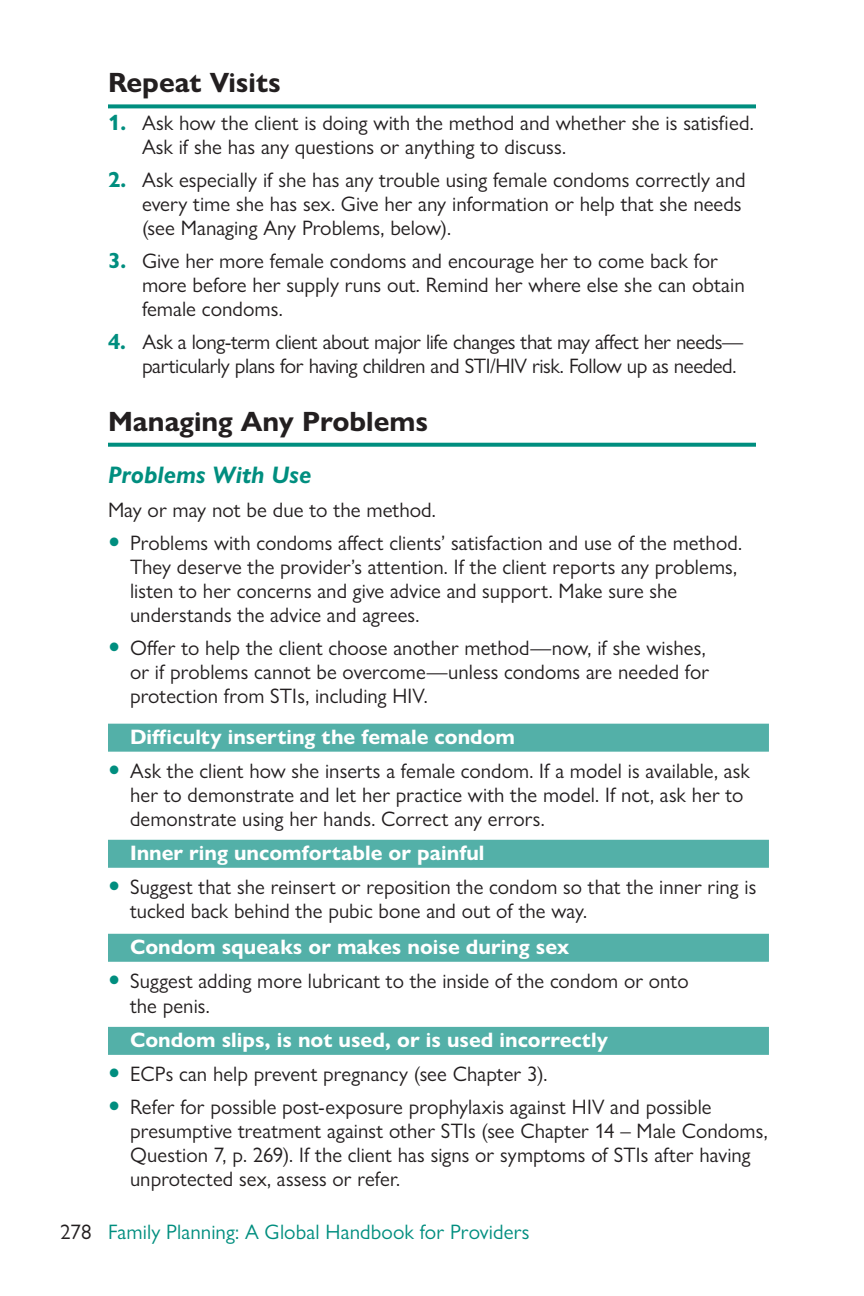
<style>
.page{position:relative;width:864px;height:1296px;background:#fff}
.page>*{position:absolute;margin:0;border:0;box-sizing:border-box;transform-origin:0 0}
.C_head{font:700 28px "Gill Sans Nova";color:#231f20}
.Black_text_under_gre{font:italic 700 24px "Gill Sans Nova";color:#008e7f}
.t1{font:21px/24px "Gill Sans Nova";color:#231f20}
.Bullet_header_text{font:700 21px "Gill Sans Nova";color:#fff}
.t2{font:21px/24px "Gill Sans Nova";letter-spacing:-.02em;color:#231f20}
.t3{font:21px "Gill Sans Nova";letter-spacing:.005em;color:#008e7f}
.s1{font-weight:700;font-size:22px;color:#008e7f}
.s2{color:#231f20}
</style>
<div class="page">
<svg style="left:108px;top:443px;width:648px;height:4px;background:#129688"></svg>
<div style="left:108px;top:724px;width:661px;height:28px;background:#53b0a8"></div>
<div style="left:108px;top:840px;width:661px;height:28px;background:#53b0a8"></div>
<div style="left:108px;top:934px;width:661px;height:28px;background:#53b0a8"></div>
<div style="left:108px;top:1027px;width:661px;height:28px;background:#53b0a8"></div>
<svg style="left:108px;top:104px;width:648px;height:4px;background:#1a998c"></svg>
<p class="C_head" style="left:108px;top:66px;width:174px">Repeat Visits</p>
<p class="t1" style="left:142px;top:111px;width:613px;text-indent:-34px"><span class="s1">1.</span> Ask how the client is doing with the method and whether she is satisfied.<br>Ask if she has any questions or anything to discuss.</p>
<p class="t1" style="left:142px;top:168px;width:605px;text-indent:-34px"><span class="s1">2.</span> Ask especially if she has any trouble using female condoms correctly and every time she has sex. Give her any information or help that she needs (see Managing Any Problems, below).</p>
<p class="t1" style="left:142px;top:249px;width:604px;text-indent:-34px"><span class="s1">3.</span> Give her more female condoms and encourage her to come back for more before her supply runs out. Remind her where else she can obtain female condoms.</p>
<p class="t2" style="left:142px;top:330px;width:603px;text-indent:-34px"><span class="s1">4.</span> Ask a long-term client about major life changes that may affect her needs— particularly plans for having children and STI/HIV risk. Follow up as needed.</p>
<p class="C_head" style="left:108px;top:404px;width:322px">Managing Any Problems</p>
<p class="Black_text_under_gre" style="left:108px;top:460px;width:205px">Problems With Use</p>
<p class="t1" style="left:108px;top:497px;width:329px">May or may not be due to the method.</p>
<p class="t1" style="left:130px;top:530px;width:614px">Problems with condoms affect clients’ satisfaction and use of the method.<br>They deserve the provider’s attention. If the client reports any problems, listen to her concerns and give advice and support. Make sure she understands the advice and agrees.</p>
<p class="t1" style="left:130px;top:635px;width:581px">Offer to help the client choose another method—now, if she wishes, or if problems cannot be overcome—unless condoms are needed for protection from STIs, including HIV.</p>
<p class="Bullet_header_text" style="left:130px;top:723px;width:387px">Difficulty inserting the female condom</p>
<p class="t1" style="left:130px;top:758px;width:621px">Ask the client how she inserts a female condom. If a model is available, ask her to demonstrate and let her practice with the model. If not, ask her to demonstrate using her hands. Correct any errors.</p>
<p class="Bullet_header_text" style="left:130px;top:840px;width:356px">Inner ring uncomfortable or painful</p>
<p class="t1" style="left:130px;top:874px;width:628px">Suggest that she reinsert or reposition the condom so that the inner ring is tucked back behind the pubic bone and out of the way.</p>
<p class="Bullet_header_text" style="left:130px;top:934px;width:441px">Condom squeaks or makes noise during sex</p>
<p class="t1" style="left:130px;top:968px;width:560px;line-height:25px">Suggest adding more lubricant to the inside of the condom or onto the penis.</p>
<p class="Bullet_header_text" style="left:130px;top:1027px;width:480px">Condom slips, is not used, or is used incorrectly</p>
<p class="t1" style="left:130px;top:1062px;width:419px">ECPs can help prevent pregnancy (see Chapter 3).</p>
<p class="t1" style="left:130px;top:1095px;width:639px">Refer for possible post-exposure prophylaxis against HIV and possible presumptive treatment against other STIs (see Chapter 14 – Male Condoms, Question 7, p. 269). If the client has signs or symptoms of STIs after having unprotected sex, assess or refer.</p>
<p class="t3" style="left:60px;top:1219px;width:471px"><span class="s2">278</span> Family Planning: A Global Handbook for Providers</p>
</div>
